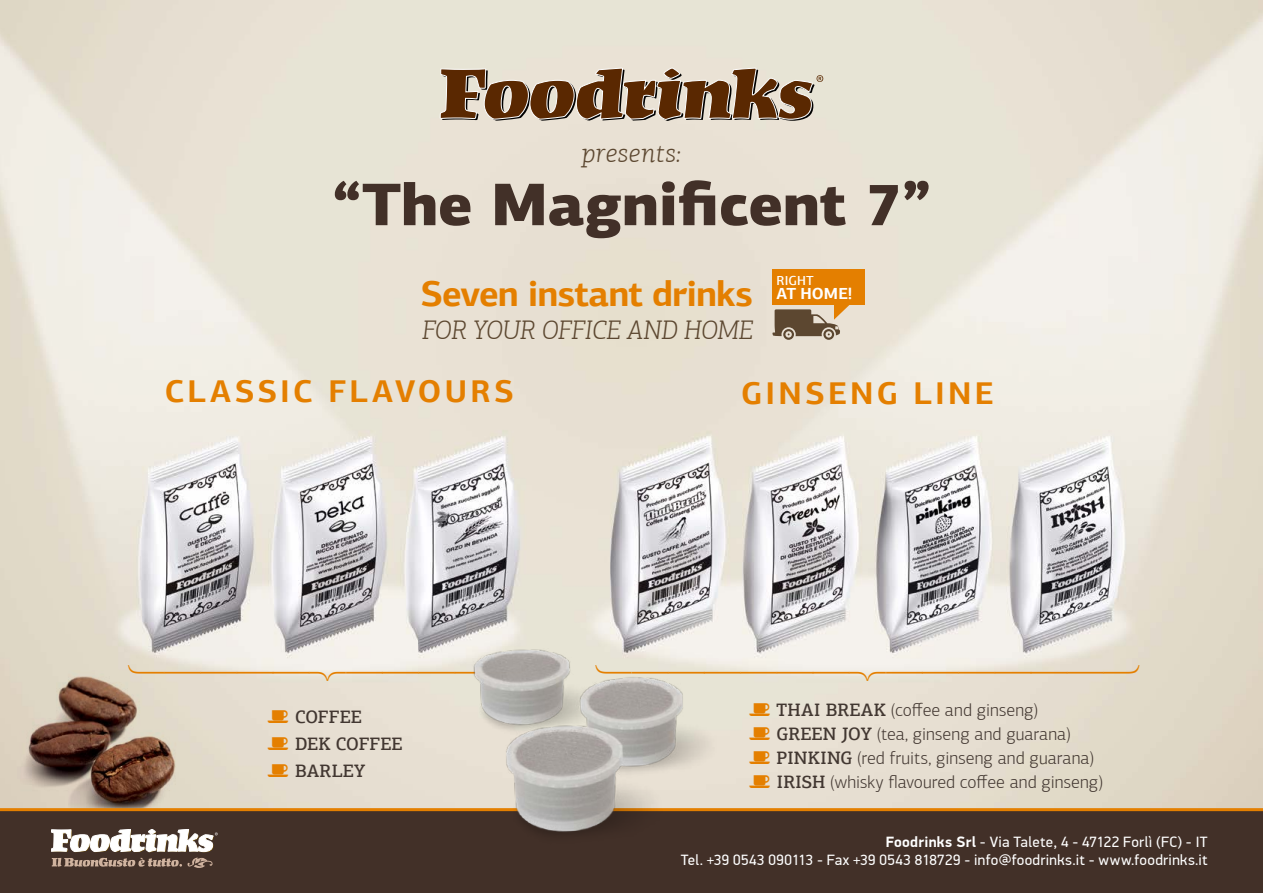
<style>
.page{position:relative;width:1263px;height:893px;background:#fff}
.page>*{position:absolute;margin:0;border:0;box-sizing:border-box;transform-origin:0 0}
.t1{font:900 60px "PF Agora Sans Pro";letter-spacing:-.005em;color:#423028}
.t2{font:36.15px "Mt Extra Plain";color:#e47f00}
.t3{font:700 36px "PF Agora Sans Pro";letter-spacing:-.02em;color:#e47f00}
.t4{font:700 31.5px "PF Agora Sans Pro";letter-spacing:.105em;color:#e47f00}
.t5{font:italic 300 26.85px "PF Agora Slab Pro";letter-spacing:-.02em;color:#5c4730}
.t6{font:italic 300 26.55px "PF Agora Slab Pro";letter-spacing:.015em;color:#5c4730}
.t7{font:300 18px/24px "PF Agora Sans Pro";color:#423731}
.t8{font:500 18px/27px "PF Agora Slab Pro";letter-spacing:.015em;color:#423731}
.t9{font:700 16.05px "PF Agora Sans Pro";color:#fff}
.t10{font:15px/18px "PF Din Display Pro";letter-spacing:.02em;color:#fff;text-align:right}
.t11{font:500 13.05px "PF Agora Sans Pro";letter-spacing:.01em;color:#fff}
.s1{font-weight:400;font-size:25.5px;color:#e47f00}
.s2{font-family:"PF Agora Slab Pro";font-weight:400;font-size:25.5px;color:#e47f00}
.s3{font-family:"PF Agora Slab Pro";font-weight:500}
.s4{font-weight:700}
</style>
<div class="page">
<img style="left:0;top:0;width:1263px;height:808px">
<img style="left:17px;top:671px;width:171px;height:137px">
<div style="left:0;top:809px;width:1263px;height:84px;background:#423028"></div>
<svg style="left:51px;top:829px;width:167px;height:39px"></svg>
<hr style="left:0;top:808px;width:1263px;height:3px;background:#e47f00">
<svg style="left:440px;top:68px;width:383px;height:62px;background:#a38b75"></svg>
<div style="left:772px;top:269px;width:93px;height:35px;background:#e47f00"></div>
<svg style="left:772px;top:304px;width:81px;height:36px;background:#aa967e"></svg>
<img style="left:373px;top:590px;width:379px;height:243px">
<h3 class="t6" style="left:582px;top:138px;width:100px">presents:</h3>
<h1 class="t1" style="left:332px;top:165px;width:600px">“The Magnificent 7”</h1>
<p class="t11" style="left:776px;top:272px;width:39px">RIGHT</p>
<h3 class="t3" style="left:420px;top:271px;width:334px">Seven instant drinks</h3>
<p class="t9" style="left:776px;top:283px;width:77px">AT HOME!</p>
<h3 class="t5" style="left:422px;top:314px;width:332px">FOR YOUR OFFICE AND HOME</h3>
<h3 class="t4" style="left:165px;top:371px;width:350px">CLASSIC FLAVOURS</h3>
<h3 class="t4" style="left:741px;top:373px;width:254px">GINSENG LINE</h3>
<h2 class="t2" style="left:128px;top:644px;width:400px">14444244443</h2>
<h2 class="t2" style="left:596px;top:644px;width:545px">144444424444443</h2>
<p class="t8" style="left:267px;top:703px;width:137px"><span class="s1">¦</span> COFFEE<br><span class="s1">¦</span> DEK COFFEE <span class="s1">¦</span> BARLEY</p>
<p class="t7" style="left:748px;top:698px;width:356px"><span class="s2">¦</span> <span class="s3">THAI BREAK</span> (coffee and ginseng)<br><span class="s2">¦</span> <span class="s3">GREEN JOY</span> (tea, ginseng and guarana)<br><span class="s2">¦</span> <span class="s3">PINKING</span> (red fruits, ginseng and guarana) <span class="s2">¦</span> <span class="s3">IRISH</span> (whisky flavoured coffee and ginseng)</p>
<p class="t10" style="left:681px;top:833px;width:528px"><span class="s4">Foodrinks Srl</span> - Via Talete, 4 - 47122 Forlì (FC) - IT<br>Tel. +39 0543 090113 - Fax +39 0543 818729 - info@foodrinks.it - www.foodrinks.it</p>
</div>
